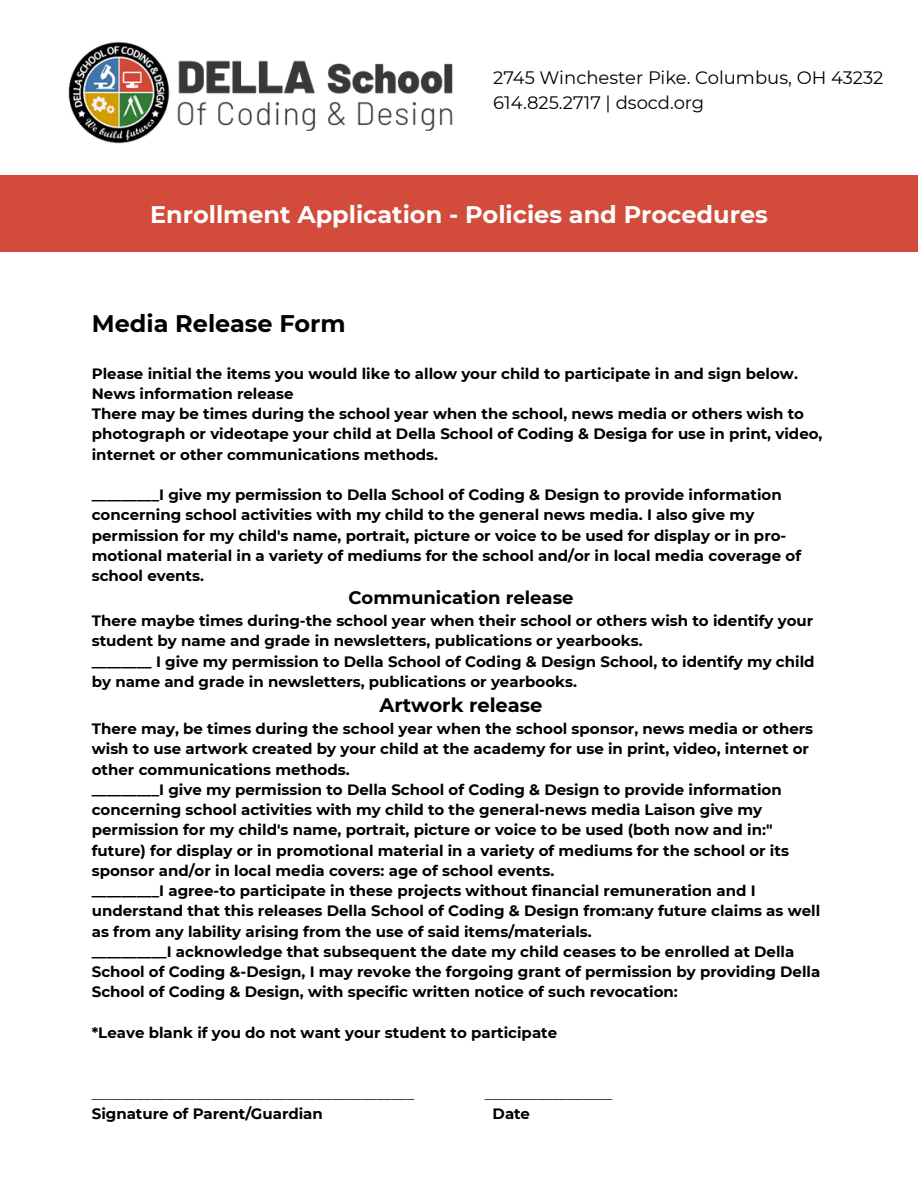
<style>
.page{position:relative;width:918px;height:1188px;background:#fff}
.page>*{position:absolute;margin:0;border:0;box-sizing:border-box;transform-origin:0 0}
.t1{font:700 24px "Montserrat";color:#fff}
.t2{font:700 24px "Montserrat";color:#000}
.t3{font:700 19.5px "Montserrat";color:#000}
.t4{font:18px/24.8px "Montserrat";color:#000}
.t5{font:700 18px "Montserrat";color:#000}
.t6{font:700 15px/20.2px "Montserrat";color:#000}
.t7{font:15px "Montserrat";color:#000}
</style>
<div class="page">
<img style="left:68px;top:41px;width:385px;height:103px">
<div style="left:0;top:176px;width:918px;height:76px;background:#d24b3b"></div>
<p class="t4" style="left:493px;top:65px;width:392px">2745 Winchester Pike. Columbus, OH 43232<br>614.825.2717 | dsocd.org</p>
<h2 class="t1" style="left:150px;top:199px;width:619px">Enrollment Application - Policies and Procedures</h2>
<p class="t2" style="left:92px;top:309px;width:255px">Media Release Form</p>
<h1 class="t6" style="left:92px;top:363px;width:732px">Please initial the items you would like to allow your child to participate in and sign below.<br>News information release<br>There may be times during the school year when the school, news media or others wish to photograph or videotape your child at Della School of Coding &amp; Desiga for use in print, video, internet or other communications methods.</h1>
<h1 class="t6" style="left:92px;top:485px;width:711px">_________I give my permission to Della School of Coding &amp; Design to provide information concerning school activities with my child to the general news media. I also give my permission for my child's name, portrait, picture or voice to be used for display or in pro&shy;motional material in a variety of mediums for the school and/or in local media coverage of school events.</h1>
<h1 class="t5" style="left:348px;top:586px;width:227px">Communication release</h1>
<h1 class="t6" style="left:92px;top:611px;width:724px">There maybe times during-the school year when their school or others wish to identify your student by name and grade in newsletters, publications or yearbooks.<br>________ I give my permission to Della School of Coding &amp; Design School, to identify my child by name and grade in newsletters, publications or yearbooks.</h1>
<h1 class="t3" style="left:379px;top:693px;width:165px">Artwork release</h1>
<h1 class="t6" style="left:92px;top:719px;width:730px">There may, be times during the school year when the school sponsor, news media or others wish to use artwork created by your child at the academy for use in print, video, internet or other communications methods.<br>_________I give my permission to Della School of Coding &amp; Design to provide information concerning school activities with my child to the general-news media Laison give my permission for my child's name, portrait, picture or voice to be used (both now and in:" future) for display or in promotional material in a variety of mediums for the school or its sponsor and/or in local media covers: age of school events.<br>_________I agree-to participate in these projects without financial remuneration and I understand that this releases Della School of Coding &amp; Design from:any future claims as well as from any lability arising from the use of said items/materials.<br>__________I acknowledge that subsequent the date my child ceases to be enrolled at Della School of Coding &amp;-Design, I may revoke the forgoing grant of permission by providing Della School of Coding &amp; Design, with specific written notice of such revocation:</h1>
<h3 class="t6" style="left:92px;top:1022px;width:467px">*Leave blank if you do not want your student to participate</h3>
<h3 class="t7" style="left:92px;top:1084px;width:324px">___________________________________________</h3>
<h3 class="t7" style="left:485px;top:1084px;width:129px">_________________</h3>
<h3 class="t6" style="left:92px;top:1103px;width:233px">Signature of Parent/Guardian</h3>
<h3 class="t6" style="left:493px;top:1103px;width:39px">Date</h3>
</div>
